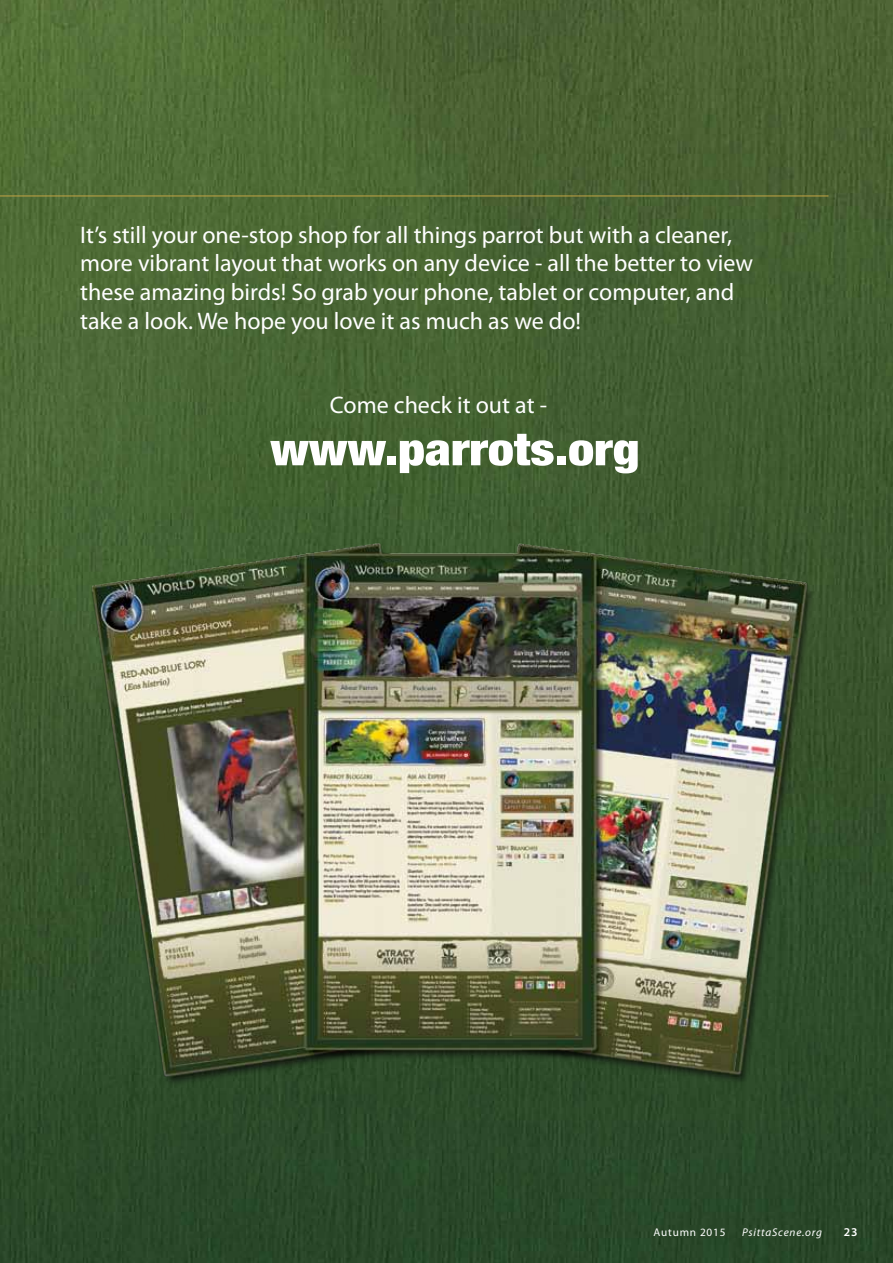
<style>
.page{position:relative;width:893px;height:1263px;background:#fff}
.page>*{position:absolute;margin:0;border:0;box-sizing:border-box;transform-origin:0 0}
.t1{font:900 condensed 45px "Helvetica Neue";color:#fff;scale:1.16 1}
.t2{font:24px/28.8px "Myriad Pro";color:#fff}
.t3{font:600 12px "Myriad Pro";color:#fff}
.t4{font:italic 11.25px "Myriad Pro";letter-spacing:.07em;color:#fff}
.t5{font:11.25px "Myriad Pro";letter-spacing:.07em;color:#fff}
</style>
<div class="page">
<img style="left:0;top:0;width:893px;height:1263px">
<img style="left:72px;top:519px;width:756px;height:637px">
<hr style="left:0;top:196px;width:828px;height:1px;background:#c3a444">
<p class="t2" style="left:80px;top:220px;width:675px">It’s still your one-stop shop for all things parrot but with a cleaner, more vibrant layout that works on any device - all the better to view these amazing birds! So grab your phone, tablet or computer, and take a look. We hope you love it as much as we do!</p>
<p class="t2" style="left:330px;top:390px;width:219px">Come check it out at -</p>
<h1 class="t1" style="left:270px;top:412px;width:320px">www.parrots.org</h1>
<p class="t5" style="left:654px;top:1225px;width:73px">Autumn 2015</p>
<p class="t4" style="left:742px;top:1225px;width:81px">PsittaScene.org</p>
<p class="t3" style="left:844px;top:1224px;width:15px">23</p>
</div>
